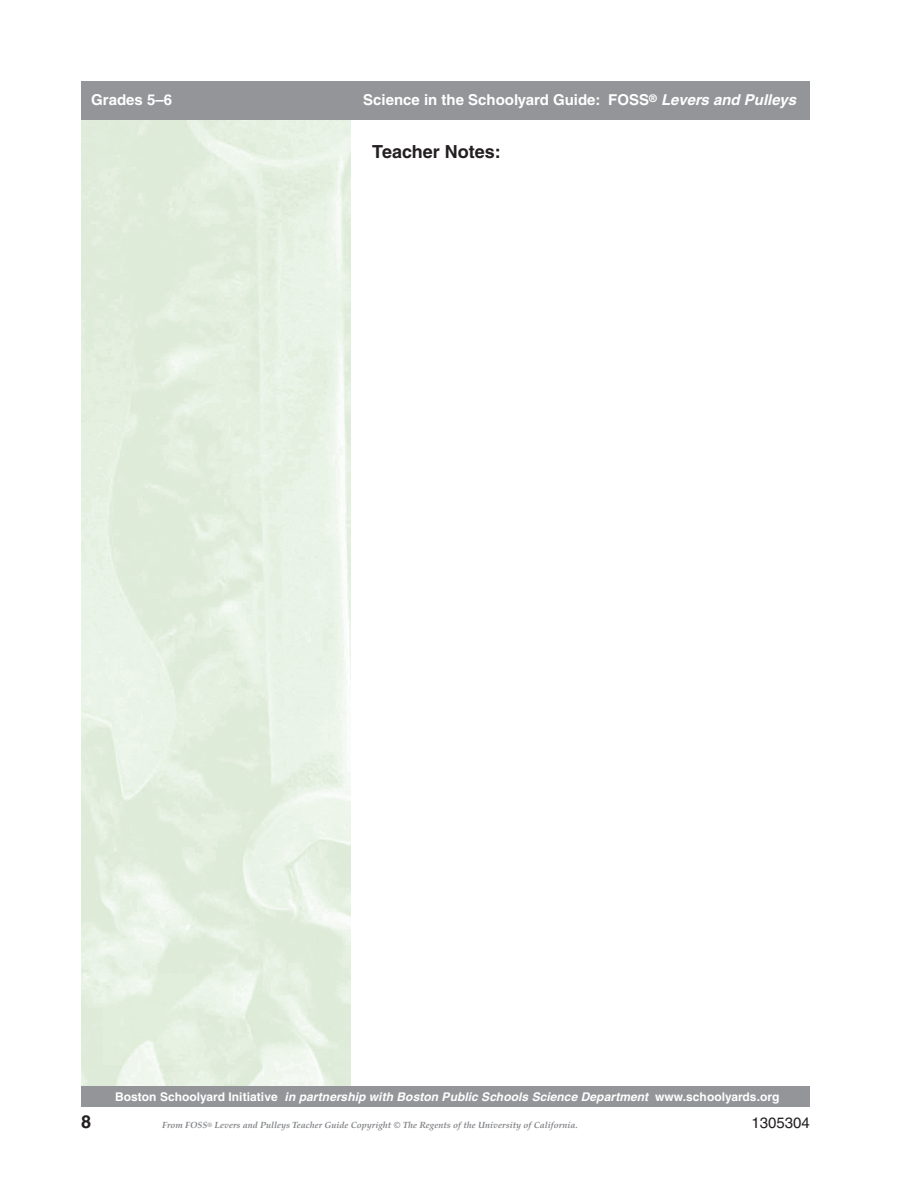
<style>
.page{position:relative;width:918px;height:1188px;background:#fff}
.page>*{position:absolute;margin:0;border:0;box-sizing:border-box;transform-origin:0 0}
.t1{font:700 18px "Helvetica";color:#231f20}
.t2{font:700 15px "Helvetica";color:#fff}
.t3{font:15px "Helvetica";color:#231f20}
.t4{font:italic 700 12px "Helvetica";letter-spacing:.005em;color:#fff}
.t5{font:italic 700 9px "Palatino";color:#808285}
.s1{font-style:italic}
.s2{font-style:normal}
</style>
<div class="page">
<div style="left:81px;top:81px;width:729px;height:39px;background:#939598"></div>
<div style="left:81px;top:1087px;width:729px;height:20px;background:#939598"></div>
<p class="t2" style="left:91px;top:94px;width:82px">Grades 5–6</p>
<p class="t2" style="left:363px;top:94px;width:435px">Science in the Schoolyard Guide: FOSS<sup>®</sup> <span class="s1">Levers and Pulleys</span></p>
<h1 class="t1" style="left:372px;top:145px;width:130px">Teacher Notes:</h1>
<p class="t4" style="left:115px;top:1092px;width:666px"><span class="s2">Boston Schoolyard Initiative</span> in partnership with Boston Public Schools Science Department <span class="s2">www.schoolyards.org</span></p>
<h1 class="t1" style="left:81px;top:1115px;width:12px">8</h1>
<p class="t5" style="left:162px;top:1122px;width:417px">From FOSS<sup>®</sup> Levers and Pulleys Teacher Guide Copyright © The Regents of the University of California.</p>
<p class="t3" style="left:752px;top:1118px;width:60px">1305304</p>
</div>
